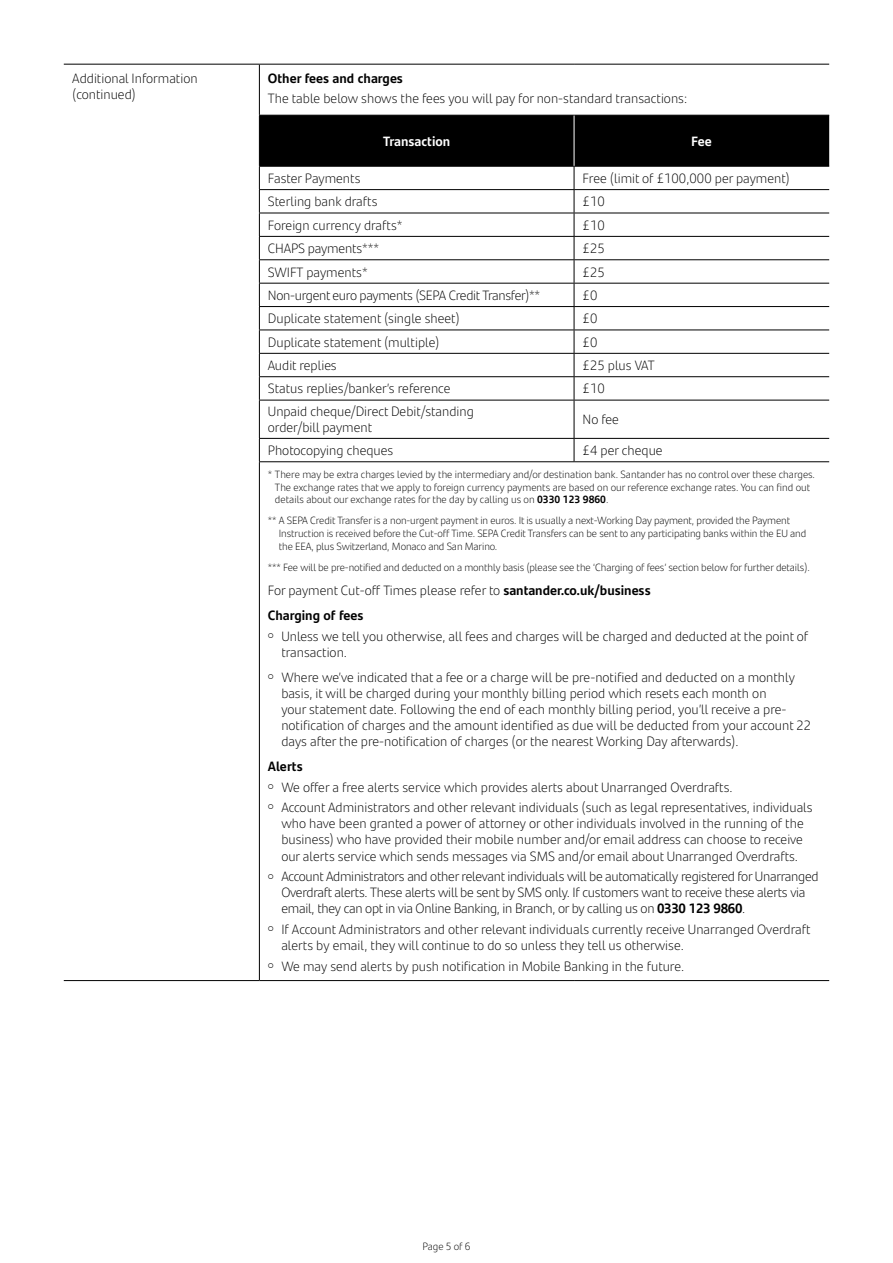
<style>
.page{position:relative;width:893px;height:1263px;background:#fff}
.page>*{position:absolute;margin:0;border:0;box-sizing:border-box;transform-origin:0 0}
.t1{font:300 13.5px/16.2px "Santander Text";color:#000}
.t2{font:300 13.5px/16.2px "Santander Text";letter-spacing:-.02em;color:#000}
.t3{font:700 13.5px/24.8px "Santander Text";color:#000}
.t4{font:700 13.5px "Santander Text";color:#fff}
.t5{font:300 10.5px/12.6px "Santander Text";letter-spacing:-.01em;color:#000}
.s1{font-weight:700}
.s2{font-weight:300}
</style>
<div class="page">
<hr style="left:64px;top:64px;width:195px;height:1px;background:#000">
<hr style="left:259px;top:400px;width:315px;height:1px;background:#000">
<hr style="left:259px;top:438px;width:315px;height:1px;background:#000">
<hr style="left:259px;top:461px;width:315px;height:1px;background:#000">
<hr style="left:64px;top:980px;width:195px;height:1px;background:#000">
<hr style="left:259px;top:65px;width:1px;height:50px;background:#000">
<hr style="left:574px;top:400px;width:255px;height:1px;background:#000">
<hr style="left:574px;top:400px;width:1px;height:38px;background:#000">
<hr style="left:574px;top:438px;width:255px;height:1px;background:#000">
<svg style="left:574px;top:439px;width:1px;height:22px"></svg>
<hr style="left:259px;top:462px;width:1px;height:518px;background:#000">
<hr style="left:574px;top:461px;width:255px;height:1px;background:#000">
<hr style="left:259px;top:64px;width:315px;height:1px;background:#000">
<hr style="left:574px;top:64px;width:255px;height:1px;background:#000">
<hr style="left:259px;top:980px;width:315px;height:1px;background:#000">
<hr style="left:574px;top:980px;width:255px;height:1px;background:#000">
<svg style="left:259px;top:115px;width:570px;height:285px"></svg>
<hr style="left:259px;top:400px;width:1px;height:38px;background:#000">
<svg style="left:259px;top:439px;width:1px;height:22px"></svg>
<hr style="left:574px;top:116px;width:1px;height:50px;background:#fff">
<p class="t1" style="left:72px;top:69px;width:127px">Additional Information (continued)</p>
<p class="t3" style="left:268px;top:65px;width:137px">Other fees and charges</p>
<p class="t1" style="left:268px;top:90px;width:421px">The table below shows the fees you will pay for non-standard transactions:</p>
<p class="t4" style="left:383px;top:130px;width:69px">Transaction</p>
<p class="t4" style="left:691px;top:130px;width:22px">Fee</p>
<p class="t1" style="left:268px;top:170px;width:94px">Faster Payments</p>
<p class="t1" style="left:583px;top:170px;width:209px">Free (limit of £100,000 per payment)</p>
<p class="t1" style="left:268px;top:193px;width:111px">Sterling bank drafts</p>
<p class="t1" style="left:583px;top:193px;width:24px">£10</p>
<p class="t1" style="left:268px;top:216px;width:136px">Foreign currency drafts*</p>
<p class="t1" style="left:583px;top:216px;width:24px">£10</p>
<p class="t1" style="left:268px;top:240px;width:113px">CHAPS payments***</p>
<p class="t1" style="left:583px;top:240px;width:24px">£25</p>
<p class="t1" style="left:268px;top:263px;width:101px">SWIFT payments*</p>
<p class="t1" style="left:583px;top:263px;width:24px">£25</p>
<p class="t2" style="left:268px;top:286px;width:274px">Non-urgent euro payments (SEPA Credit Transfer)**</p>
<p class="t1" style="left:583px;top:286px;width:16px">£0</p>
<p class="t1" style="left:268px;top:310px;width:193px">Duplicate statement (single sheet)</p>
<p class="t1" style="left:583px;top:310px;width:16px">£0</p>
<p class="t1" style="left:268px;top:333px;width:173px">Duplicate statement (multiple)</p>
<p class="t1" style="left:583px;top:333px;width:16px">£0</p>
<p class="t1" style="left:268px;top:357px;width:70px">Audit replies</p>
<p class="t1" style="left:583px;top:357px;width:74px">£25 plus VAT</p>
<p class="t1" style="left:268px;top:380px;width:184px">Status replies/banker’s reference</p>
<p class="t1" style="left:583px;top:380px;width:24px">£10</p>
<p class="t1" style="left:268px;top:403px;width:207px">Unpaid cheque/Direct Debit/standing order/bill payment</p>
<p class="t1" style="left:583px;top:411px;width:38px">No fee</p>
<p class="t1" style="left:268px;top:442px;width:127px">Photocopying cheques</p>
<p class="t1" style="left:583px;top:442px;width:82px">£4 per cheque</p>
<p class="t5" style="left:275px;top:468px;width:541px;text-indent:-7px">* There may be extra charges levied by the intermediary and/or destination bank. Santander has no control over these charges.<br>The exchange rates that we apply to foreign currency payments are based on our reference exchange rates. You can find out details about our exchange rates for the day by calling us on <span class="s1">0330 123 9860</span>.</p>
<p class="t5" style="left:279px;top:514px;width:529px;text-indent:-11px">** A SEPA Credit Transfer is a non-urgent payment in euros. It is usually a next-Working Day payment, provided the Payment<br>Instruction is received before the Cut-off Time. SEPA Credit Transfers can be sent to any participating banks within the EU and the EEA, plus Switzerland, Monaco and San Marino.</p>
<p class="t5" style="left:268px;top:560px;width:543px">*** Fee will be pre-notified and deducted on a monthly basis (please see the ‘Charging of fees’ section below for further details).</p>
<p class="t3" style="left:268px;top:577px;width:384px"><span class="s2">For payment Cut-off Times please refer to</span> santander.co.uk/business<br>Charging of fees</p>
<p class="t1" style="left:281px;top:627px;width:528px;text-indent:-13px">○ Unless we tell you otherwise, all fees and charges will be charged and deducted at the point of transaction.</p>
<p class="t1" style="left:281px;top:668px;width:531px;text-indent:-13px">○ Where we’ve indicated that a fee or a charge will be pre-notified and deducted on a monthly basis, it will be charged during your monthly billing period which resets each month on<br>your statement date. Following the end of each monthly billing period, you’ll receive a pre&shy;notification of charges and the amount identified as due will be deducted from your account 22 days after the pre-notification of charges (or the nearest Working Day afterwards).</p>
<p class="t3" style="left:268px;top:753px;width:36px">Alerts</p>
<p class="t1" style="left:268px;top:778px;width:466px">○ We offer a free alerts service which provides alerts about Unarranged Overdrafts.</p>
<p class="t1" style="left:268px;top:798px;width:546px;text-align:center">○ Account Administrators and other relevant individuals (such as legal representatives, individuals who have been granted a power of attorney or other individuals involved in the running of the business) who have provided their mobile number and/or email address can choose to receive<br>our alerts service which sends messages via SMS and/or email about Unarranged Overdrafts.</p>
<p class="t2" style="left:281px;top:867px;width:539px;text-indent:-13px">○ Account Administrators and other relevant individuals will be automatically registered for Unarranged<br>Overdraft alerts. These alerts will be sent by SMS only. If customers want to receive these alerts via email, they can opt in via Online Banking, in Branch, or by calling us on <span class="s1">0330 123 9860</span>.</p>
<p class="t1" style="left:281px;top:920px;width:531px;text-indent:-13px">○ If Account Administrators and other relevant individuals currently receive Unarranged Overdraft alerts by email, they will continue to do so unless they tell us otherwise.</p>
<p class="t1" style="left:268px;top:957px;width:418px">○ We may send alerts by push notification in Mobile Banking in the future.</p>
<p class="t5" style="left:422px;top:1240px;width:50px">Page 5 of 6</p>
</div>
